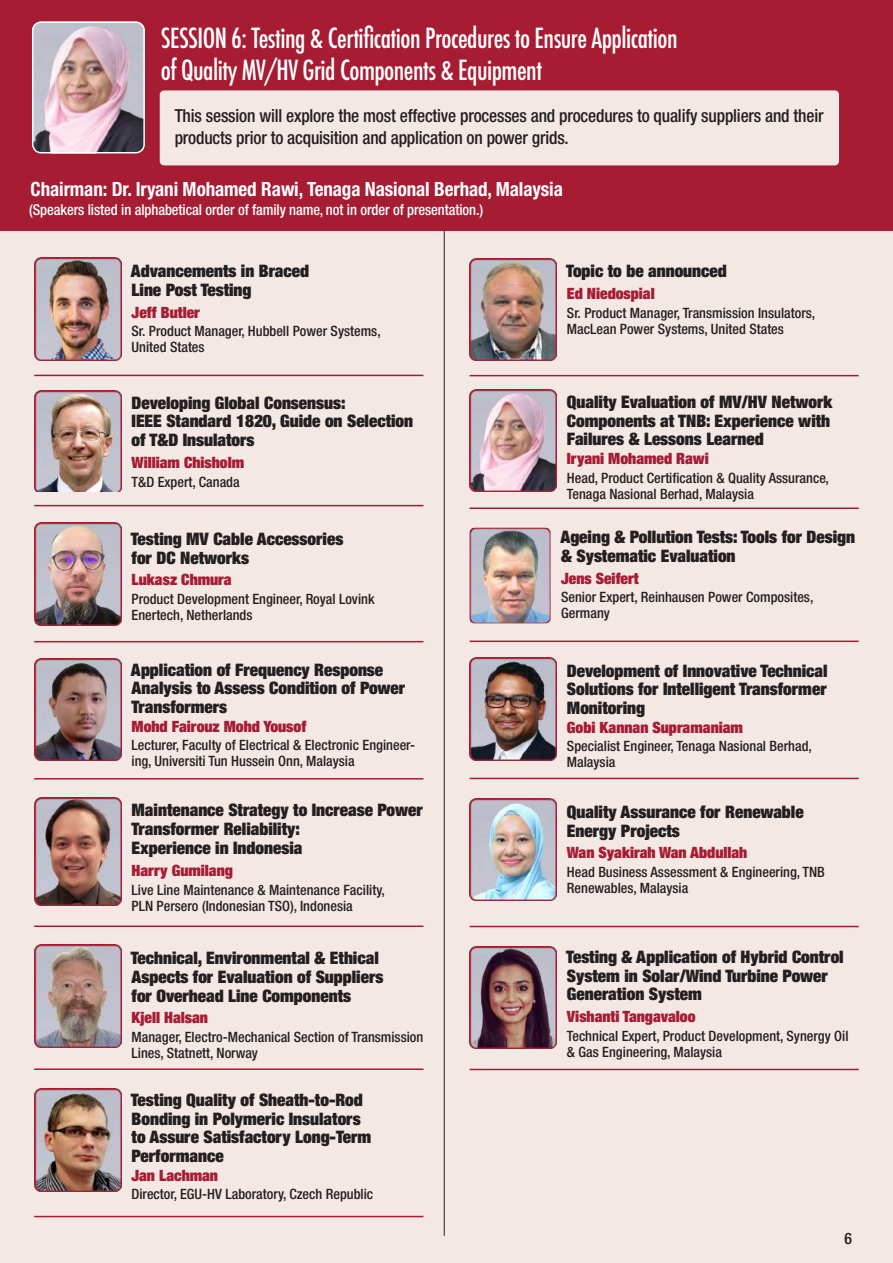
<style>
.page{position:relative;width:893px;height:1263px;background:#fff}
.page>*{position:absolute;margin:0;border:0;box-sizing:border-box;transform-origin:0 0}
.t1{font:500 condensed 27px/32.4px "Futura";letter-spacing:-.02em;color:#fff}
.t2{font:700 condensed 19.65px "Helvetica Neue LT Std";letter-spacing:-.005em;color:#fff}
.t3{font:500 condensed 18px/21.6px "Helvetica Neue LT Std";letter-spacing:-.01em;color:#231f20}
.t4{font:900 expanded 17.25px/18.9px "Helvetica Neue";color:#231f20}
.t5{font:500 condensed 15.75px "Helvetica Neue LT Std";color:#231f20}
.t6{font:900 expanded 15.6px "Helvetica Neue";color:#a51c33}
.t7{font:500 condensed 15px "Helvetica Neue LT Std";letter-spacing:-.005em;color:#fff}
.t8{font:500 condensed 14.25px/15.8px "Helvetica Neue";color:#231f20}
</style>
<div class="page">
<div style="left:0;top:181px;width:893px;height:1082px;background:#f4e8e4"></div>
<hr style="left:34px;top:375px;width:389px;height:1px;background:#a51c33">
<hr style="left:34px;top:505px;width:389px;height:1px;background:#a51c33">
<hr style="left:34px;top:641px;width:389px;height:1px;background:#a51c33">
<hr style="left:34px;top:778px;width:389px;height:1px;background:#a51c33">
<hr style="left:34px;top:925px;width:389px;height:2px;background:#a51c33">
<hr style="left:34px;top:1068px;width:389px;height:2px;background:#a51c33">
<hr style="left:34px;top:1216px;width:389px;height:1px;background:#a51c33">
<img style="left:34px;top:258px;width:87px;height:102px">
<img style="left:34px;top:391px;width:87px;height:101px">
<img style="left:34px;top:522px;width:87px;height:103px">
<img style="left:34px;top:658px;width:87px;height:103px">
<img style="left:34px;top:797px;width:87px;height:109px">
<img style="left:34px;top:944px;width:87px;height:103px">
<img style="left:34px;top:1088px;width:87px;height:103px">
<hr style="left:470px;top:375px;width:389px;height:1px;background:#a51c33">
<hr style="left:470px;top:507px;width:389px;height:2px;background:#a51c33">
<hr style="left:470px;top:640px;width:389px;height:2px;background:#a51c33">
<hr style="left:470px;top:778px;width:389px;height:1px;background:#a51c33">
<hr style="left:470px;top:926px;width:389px;height:1px;background:#a51c33">
<hr style="left:470px;top:1069px;width:389px;height:1px;background:#a51c33">
<img style="left:470px;top:258px;width:86px;height:103px">
<img style="left:470px;top:389px;width:86px;height:103px">
<img style="left:470px;top:528px;width:81px;height:95px">
<img style="left:470px;top:658px;width:86px;height:102px">
<img style="left:470px;top:798px;width:86px;height:103px">
<img style="left:470px;top:946px;width:86px;height:103px">
<div style="left:0;top:0;width:893px;height:231px;background:#a51c33"></div>
<hr style="left:444px;top:231px;width:1px;height:1005px;background:#231f20">
<div style="left:160px;top:90px;width:679px;height:75px;background:#f4e8e4;border-radius:4px"></div>
<img style="left:32px;top:22px;width:112px;height:131px">
<div style="left:32px;top:22px;width:113px;height:131px;border:2px solid #fff;border-radius:8px"></div>
<h1 class="t1" style="left:161px;top:22px;width:518px">SESSION 6: Testing &amp; Certification Procedures to Ensure Application of Quality MV/HV Grid Components &amp; Equipment</h1>
<p class="t3" style="left:175px;top:105px;width:650px">This session will explore the most effective processes and procedures to qualify suppliers and their products prior to acquisition and application on power grids.</p>
<p class="t2" style="left:31px;top:177px;width:534px">Chairman: Dr. Iryani Mohamed Rawi, Tenaga Nasional Berhad, Malaysia</p>
<p class="t7" style="left:29px;top:201px;width:456px">(Speakers listed in alphabetical order of family name, not in order of presentation.)</p>
<p class="t4" style="left:131px;top:261px;width:180px">Advancements in Braced<br>Line Post Testing</p>
<p class="t6" style="left:132px;top:302px;width:70px">Jeff Butler</p>
<p class="t8" style="left:132px;top:323px;width:251px">Sr. Product Manager, Hubbell Power Systems,<br>United States</p>
<p class="t4" style="left:132px;top:393px;width:283px">Developing Global Consensus:<br>IEEE Standard 1820, Guide on Selection of T&amp;D Insulators</p>
<p class="t6" style="left:132px;top:453px;width:114px">William Chisholm</p>
<p class="t8" style="left:132px;top:474px;width:110px">T&amp;D Expert, Canada</p>
<p class="t4" style="left:131px;top:529px;width:214px">Testing MV Cable Accessories for DC Networks</p>
<p class="t6" style="left:132px;top:570px;width:102px">Lukasz Chmura</p>
<p class="t8" style="left:132px;top:591px;width:245px">Product Development Engineer, Royal Lovink<br>Enertech, Netherlands</p>
<p class="t4" style="left:131px;top:660px;width:276px;line-height:18.5px">Application of Frequency Response<br>Analysis to Assess Condition of Power<br>Transformers</p>
<p class="t6" style="left:132px;top:716px;width:176px">Mohd Fairouz Mohd Yousof</p>
<p class="t8" style="left:132px;top:737px;width:285px">Lecturer, Faculty of Electrical &amp; Electronic Engineer&shy;ing, Universiti Tun Hussein Onn, Malaysia</p>
<p class="t4" style="left:132px;top:800px;width:293px">Maintenance Strategy to Increase Power<br>Transformer Reliability:<br>Experience in Indonesia</p>
<p class="t6" style="left:132px;top:860px;width:103px">Harry Gumilang</p>
<p class="t8" style="left:132px;top:882px;width:255px">Live Line Maintenance &amp; Maintenance Facility,<br>PLN Persero (Indonesian TSO), Indonesia</p>
<p class="t4" style="left:131px;top:948px;width:254px">Technical, Environmental &amp; Ethical<br>Aspects for Evaluation of Suppliers for Overhead Line Components</p>
<p class="t6" style="left:132px;top:1008px;width:78px">Kjell Halsan</p>
<p class="t8" style="left:132px;top:1029px;width:293px">Manager, Electro-Mechanical Section of Transmission<br>Lines, Statnett, Norway</p>
<p class="t4" style="left:131px;top:1091px;width:242px;line-height:18.5px">Testing Quality of Sheath-to-Rod<br>Bonding in Polymeric Insulators to Assure Satisfactory Long-Term<br>Performance</p>
<p class="t6" style="left:132px;top:1165px;width:88px">Jan Lachman</p>
<p class="t8" style="left:132px;top:1186px;width:243px">Director, EGU-HV Laboratory, Czech Republic</p>
<p class="t4" style="left:566px;top:261px;width:162px">Topic to be announced</p>
<p class="t6" style="left:567px;top:284px;width:89px">Ed Niedospial</p>
<p class="t8" style="left:567px;top:305px;width:250px">Sr. Product Manager, Transmission Insulators,<br>MacLean Power Systems, United States</p>
<p class="t4" style="left:567px;top:393px;width:267px;line-height:18.5px">Quality Evaluation of MV/HV Network<br>Components at TNB: Experience with<br>Failures &amp; Lessons Learned</p>
<p class="t6" style="left:567px;top:448px;width:143px">Iryani Mohamed Rawi</p>
<p class="t8" style="left:567px;top:470px;width:263px">Head, Product Certification &amp; Quality Assurance,<br>Tenaga Nasional Berhad, Malaysia</p>
<p class="t4" style="left:560px;top:527px;width:296px">Ageing &amp; Pollution Tests: Tools for Design &amp; Systematic Evaluation</p>
<p class="t6" style="left:561px;top:568px;width:79px">Jens Seifert</p>
<p class="t8" style="left:561px;top:589px;width:254px">Senior Expert, Reinhausen Power Composites,<br>Germany</p>
<p class="t4" style="left:567px;top:661px;width:262px;line-height:18.5px;text-align:justify">Development of Innovative Technical Solutions for Intelligent Transformer Monitoring</p>
<p class="t6" style="left:567px;top:717px;width:178px">Gobi Kannan Supramaniam</p>
<p class="t8" style="left:567px;top:738px;width:247px">Specialist Engineer, Tenaga Nasional Berhad,<br>Malaysia</p>
<p class="t4" style="left:567px;top:801px;width:238px">Quality Assurance for Renewable<br>Energy Projects</p>
<p class="t6" style="left:567px;top:843px;width:182px">Wan Syakirah Wan Abdullah</p>
<p class="t8" style="left:567px;top:864px;width:259px">Head Business Assessment &amp; Engineering, TNB<br>Renewables, Malaysia</p>
<p class="t4" style="left:566px;top:947px;width:279px">Testing &amp; Application of Hybrid Control<br>System in Solar/Wind Turbine Power<br>Generation System</p>
<p class="t6" style="left:567px;top:1007px;width:130px">Vishanti Tangavaloo</p>
<p class="t8" style="left:567px;top:1028px;width:283px">Technical Expert, Product Development, Synergy Oil &amp; Gas Engineering, Malaysia</p>
<p class="t5" style="left:844px;top:1229px;width:9px">6</p>
</div>
